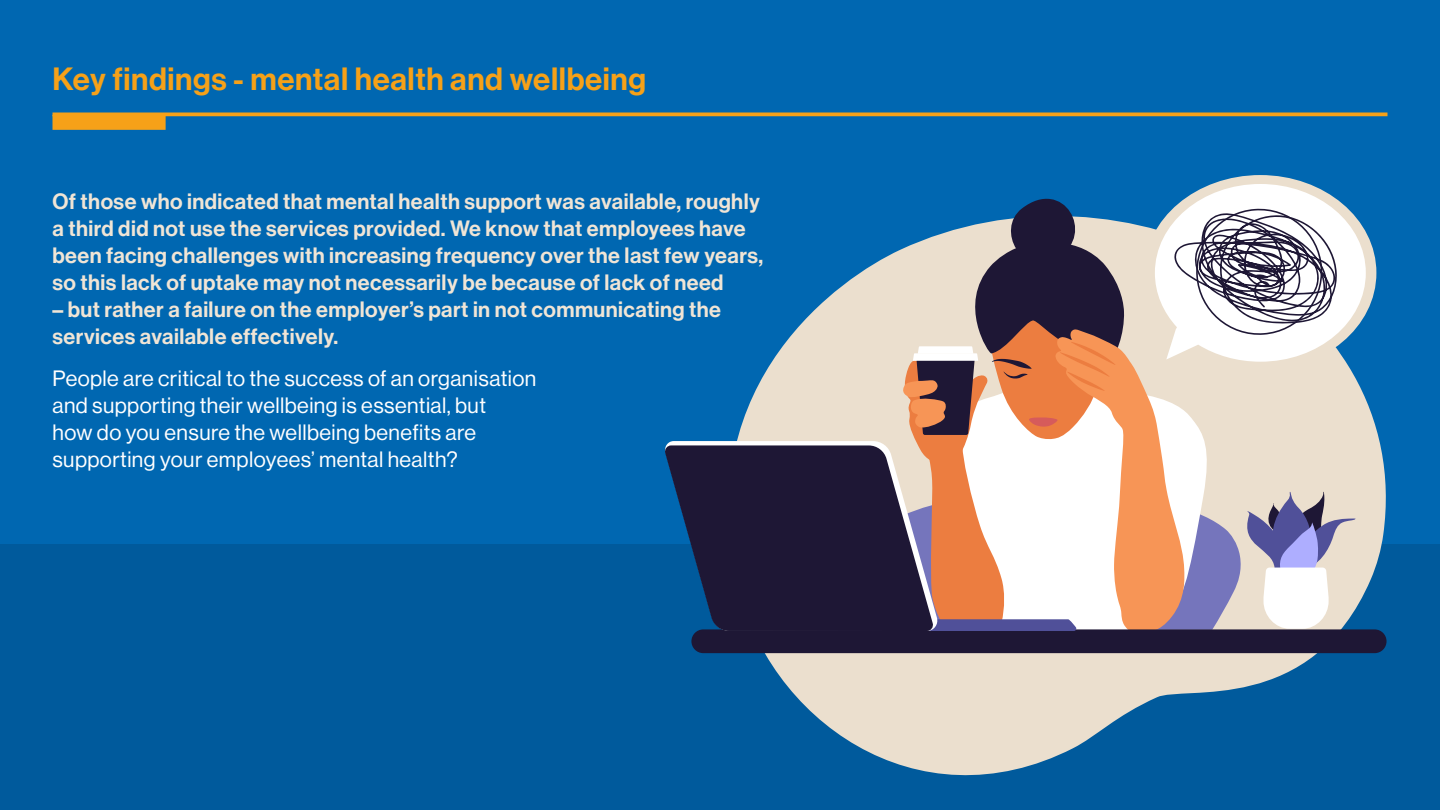
<style>
.page{position:relative;width:1440px;height:810px;background:#0067b1}
.page>*{position:absolute;margin:0;border:0;box-sizing:border-box;transform-origin:0 0}
.t1{font:31.5px "N Haas Grotesk DS Pro 65 Md";letter-spacing:.02em;color:#f6a118}
.t2{font:21.75px/27px "N Haas Grotesk DS Pro 65 Md";letter-spacing:.02em;color:#f0e5d6}
.t3{font:21.75px/27px "N Haas Grotesk DS Pro 55 Rg";letter-spacing:.02em;color:#fff}
</style>
<div class="page">
<div style="left:52px;top:115px;width:114px;height:15px;background:#f6a118"></div>
<svg style="left:52px;top:112px;width:1336px;height:4px;background:#d7992b"></svg>
<div style="left:0;top:544px;width:1440px;height:266px;background:#005a9c"></div>
<svg style="left:693px;top:175px;width:693px;height:600px"></svg>
<div style="left:691px;top:629px;width:696px;height:24px;background:#1e1735;border-radius:12px"></div>
<svg style="left:665px;top:445px;width:160px;height:186px;fill:#1e1735"></svg>
<svg style="left:825px;top:176px;width:541px;height:455px;background:#b2a9ab"></svg>
<h1 class="t1" style="left:52px;top:61px;width:595px">Key findings - mental health and wellbeing</h1>
<p class="t2" style="left:52px;top:188px;width:712px">Of those who indicated that mental health support was available, roughly a third did not use the services provided. We know that employees have been facing challenges with increasing frequency over the last few years, so this lack of uptake may not necessarily be because of lack of need</p>
<p class="t2" style="left:52px;top:296px;width:670px">– but rather a failure on the employer’s part in not communicating the services available effectively.</p>
<p class="t3" style="left:52px;top:365px;width:485px">People are critical to the success of an organisation and supporting their wellbeing is essential, but<br>how do you ensure the wellbeing benefits are supporting your employees’ mental health?</p>
</div>
